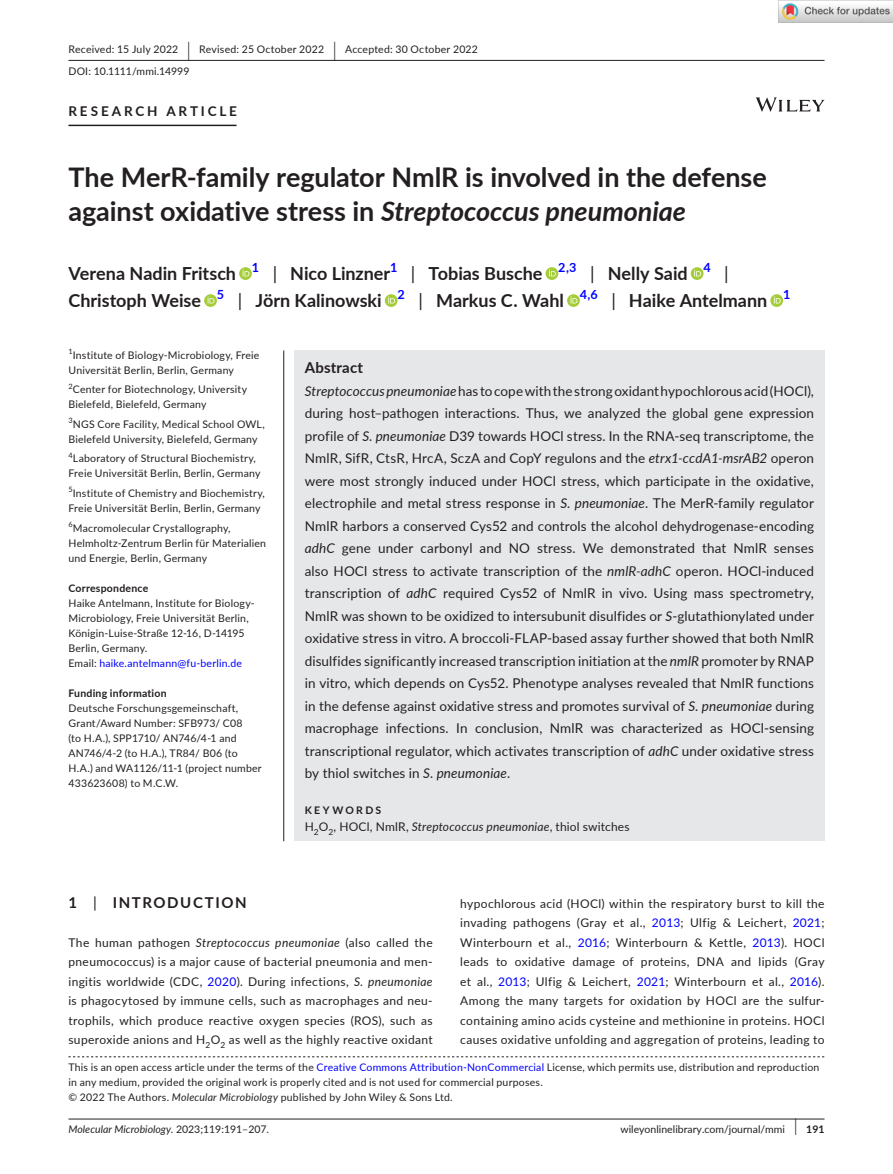
<style>
.page{position:relative;width:893px;height:1174px;background:#fff}
.page>*{position:absolute;margin:0;border:0;box-sizing:border-box;transform-origin:0 0}
.t1{font:700 27px/34.5px "Lato";letter-spacing:-.005em;color:#231f20}
.t2{font:700 18px "Lato";color:#231f20}
.t3{font:18px "Lato";color:#231f20}
.t4{font:700 15px "Lato";letter-spacing:.1em;color:#231f20}
.t5{font:700 15px "Lato";letter-spacing:.015em;color:#231f20}
.t6{font:13.5px/22.5px "Lato";letter-spacing:.01em;color:#231f20;text-align:justify}
.t7{font:700 13.5px "Lato";letter-spacing:.21em;color:#231f20}
.t8{font:700 12.6px "Lato";color:#00f}
.t9{font:12px/19.5px "Lato";letter-spacing:.025em;color:#231f20;text-align:justify}
.t10{font:10.5px/15px "Lato";letter-spacing:.02em;color:#231f20}
.t11{font:italic 10.5px "Lato";color:#231f20}
.t12{font:10.5px "Lato";color:#231f20}
.t13{font:700 10.5px "Lato";letter-spacing:.02em;color:#231f20}
.t14{font:700 10.5px "Lato";letter-spacing:.22em;color:#231f20}
.t15{font:7.35px "Lato";color:#231f20}
.s1{font-size:19.65px}
.s2{font-style:italic}
.s3{font-weight:400}
.s4{color:#00f}
.s5{font-style:normal}
.s6{font-size:17.4px}
.s7{font-weight:700}
</style>
<div class="page">
<hr style="left:68px;top:1118px;width:756px;height:1px;background:#231f20">
<svg style="left:756px;top:97px;width:68px;height:15px"></svg>
<hr style="left:68px;top:60px;width:756px;height:1px;background:#231f20">
<hr style="left:68px;top:125px;width:169px;height:1px;background:#231f20">
<svg style="left:239px;top:267px;width:13px;height:13px"></svg>
<svg style="left:243px;top:269px;width:6px;height:7px"></svg>
<svg style="left:545px;top:267px;width:13px;height:13px"></svg>
<svg style="left:549px;top:269px;width:7px;height:7px"></svg>
<svg style="left:691px;top:267px;width:12px;height:13px"></svg>
<svg style="left:694px;top:269px;width:7px;height:7px"></svg>
<svg style="left:204px;top:294px;width:13px;height:13px"></svg>
<svg style="left:208px;top:296px;width:6px;height:7px"></svg>
<svg style="left:385px;top:294px;width:13px;height:13px"></svg>
<svg style="left:388px;top:296px;width:7px;height:7px"></svg>
<svg style="left:567px;top:294px;width:13px;height:13px"></svg>
<svg style="left:570px;top:296px;width:7px;height:7px"></svg>
<svg style="left:770px;top:294px;width:13px;height:13px"></svg>
<svg style="left:774px;top:296px;width:7px;height:7px"></svg>
<div style="left:294px;top:350px;width:530px;height:491px;background:#e6e7e9"></div>
<hr style="left:283px;top:350px;width:1px;height:491px;background:#231f20">
<svg style="left:68px;top:1056px;width:756px;height:1px"></svg>
<img style="left:779px;top:0;width:114px;height:23px">
<p class="t10" style="left:68px;top:38px;width:411px;line-height:21.8px">Received: 15 July 2022 <span class="s1">|</span> Revised: 25 October 2022 <span class="s1">|</span> Accepted: 30 October 2022<br>DOI: 10.1111/mmi.14999</p>
<p class="t7" style="left:68px;top:101px;width:170px">RESEARCH ARTICLE</p>
<h1 class="t1" style="left:68px;top:159px;width:700px">The MerR-family regulator NmlR is involved in the defense against oxidative stress in <span class="s2">Streptococcus pneumoniae</span></h1>
<h2 class="t2" style="left:68px;top:260px;width:169px">Verena Nadin Fritsch</h2>
<p class="t8" style="left:252px;top:258px;width:9px">1</p>
<h2 class="t2" style="left:273px;top:260px;width:119px"><span class="s3">|</span> Nico Linzner</h2>
<p class="t8" style="left:390px;top:258px;width:9px">1</p>
<h2 class="t2" style="left:411px;top:260px;width:133px"><span class="s3">|</span> Tobias Busche</h2>
<p class="t8" style="left:558px;top:258px;width:20px">2,3</p>
<h2 class="t2" style="left:590px;top:260px;width:99px"><span class="s3">|</span> Nelly Said</h2>
<p class="t8" style="left:703px;top:258px;width:9px">4</p>
<h2 class="t3" style="left:724px;top:260px;width:6px">|</h2>
<h2 class="t2" style="left:68px;top:287px;width:134px">Christoph Weise</h2>
<p class="t8" style="left:217px;top:285px;width:9px">5</p>
<h2 class="t2" style="left:238px;top:287px;width:146px"><span class="s3">|</span> Jörn Kalinowski</h2>
<p class="t8" style="left:398px;top:285px;width:9px">2</p>
<h2 class="t2" style="left:418px;top:287px;width:147px"><span class="s3">|</span> Markus C. Wahl</h2>
<p class="t8" style="left:580px;top:285px;width:20px">4,6</p>
<h2 class="t2" style="left:611px;top:287px;width:157px"><span class="s3">|</span> Haike Antelmann</h2>
<p class="t8" style="left:783px;top:285px;width:9px">1</p>
<p class="t15" style="left:68px;top:346px;width:6px">1</p>
<p class="t10" style="left:68px;top:347px;width:193px;text-indent:4px">Institute of Biology-Microbiology, Freie<br>Universität Berlin, Berlin, Germany</p>
<p class="t15" style="left:68px;top:381px;width:6px">2</p>
<p class="t10" style="left:68px;top:382px;width:180px;text-indent:4px">Center for Biotechnology, University<br>Bielefeld, Bielefeld, Germany</p>
<p class="t10" style="left:68px;top:416px;width:198px"><sup>3</sup>NGS Core Facility, Medical School OWL,<br>Bielefeld University, Bielefeld, Germany</p>
<p class="t10" style="left:68px;top:451px;width:194px"><sup>4</sup>Laboratory of Structural Biochemistry,<br>Freie Universität Berlin, Berlin, Germany</p>
<p class="t10" style="left:68px;top:485px;width:198px"><sup>5</sup>Institute of Chemistry and Biochemistry,<br>Freie Universität Berlin, Berlin, Germany</p>
<p class="t10" style="left:68px;top:520px;width:199px"><sup>6</sup>Macromolecular Crystallography,<br>Helmholtz-Zentrum Berlin für Materialien und Energie, Berlin, Germany</p>
<p class="t13" style="left:68px;top:580px;width:81px">Correspondence</p>
<p class="t10" style="left:68px;top:595px;width:188px">Haike Antelmann, Institute for Biology-Microbiology, Freie Universität Berlin, Königin-Luise-Straße 12-16, D-14195<br>Berlin, Germany.<br>Email: <span class="s4">haike.antelmann@fu-berlin.de</span></p>
<p class="t13" style="left:68px;top:685px;width:100px">Funding information</p>
<p class="t10" style="left:68px;top:700px;width:195px">Deutsche Forschungsgemeinschaft, Grant/Award Number: SFB973/ C08<br>(to H.A.), SPP1710/ AN746/4-1 and AN746/4-2 (to H.A.), TR84/ B06 (to H.A.) and WA1126/11-1 (project number 433623608) to M.C.W.</p>
<p class="t5" style="left:305px;top:356px;width:60px">Abstract</p>
<p class="t6" style="left:305px;top:379px;width:511px"><span class="s2">Streptococcus pneumoniae</span> has to cope with the strong oxidant hypochlorous acid (HOCl), during host–pathogen interactions. Thus, we analyzed the global gene expression profile of <span class="s2">S. pneumoniae</span> D39 towards HOCl stress. In the RNA-seq transcriptome, the NmlR, SifR, CtsR, HrcA, SczA and CopY regulons and the <span class="s2">etrx1-ccdA1-msrAB2</span> operon were most strongly induced under HOCl stress, which participate in the oxidative, electrophile and metal stress response in <span class="s2">S. pneumoniae</span>. The MerR-family regulator NmlR harbors a conserved Cys52 and controls the alcohol dehydrogenase-encoding <span class="s2">adhC</span> gene under carbonyl and NO stress. We demonstrated that NmlR senses also HOCl stress to activate transcription of the <span class="s2">nmlR-adhC</span> operon. HOCl-induced transcription of <span class="s2">adhC</span> required Cys52 of NmlR in vivo. Using mass spectrometry, NmlR was shown to be oxidized to intersubunit disulfides or <span class="s2">S</span>-glutathionylated under oxidative stress in vitro. A broccoli-FLAP-based assay further showed that both NmlR disulfides significantly increased transcription initiation at the <span class="s2">nmlR</span> promoter by RNAP in vitro, which depends on Cys52. Phenotype analyses revealed that NmlR functions in the defense against oxidative stress and promotes survival of <span class="s2">S. pneumoniae</span> during macrophage infections<span class="s2">.</span> In conclusion, NmlR was characterized as HOCl-sensing transcriptional regulator, which activates transcription of <span class="s2">adhC</span> under oxidative stress by thiol switches in <span class="s2">S. pneumoniae</span>.</p>
<p class="t14" style="left:305px;top:802px;width:78px">KEYWORDS</p>
<p class="t9" style="left:305px;top:816px;width:326px">H<sub>2</sub>O<sub>2</sub>, HOCl, NmlR, <span class="s2">Streptococcus pneumoniae</span>, thiol switches</p>
<p class="t4" style="left:68px;top:891px;width:180px">1 <span class="s3">|</span> INTRODUCTION</p>
<p class="t9" style="left:68px;top:932px;width:366px">The human pathogen <span class="s2">Streptococcus pneumoniae</span> (also called the pneumococcus) is a major cause of bacterial pneumonia and men&shy;ingitis worldwide (CDC, <span class="s4">2020</span>). During infections, <span class="s2">S. pneumoniae </span>is phagocytosed by immune cells, such as macrophages and neu&shy;trophils, which produce reactive oxygen species (ROS), such as superoxide anions and H<sub>2</sub>O<sub>2</sub> as well as the highly reactive oxidant</p>
<p class="t9" style="left:460px;top:893px;width:366px">hypochlorous acid (HOCl) within the respiratory burst to kill the invading pathogens (Gray et al., <span class="s4">2013</span>; Ulfig &amp; Leichert, <span class="s4">2021</span>; Winterbourn et al., <span class="s4">2016</span>; Winterbourn &amp; Kettle, <span class="s4">2013</span>). HOCl leads to oxidative damage of proteins, DNA and lipids (Gray et al., <span class="s4">2013</span>; Ulfig &amp; Leichert, <span class="s4">2021</span>; Winterbourn et al., <span class="s4">2016</span>).<br>Among the many targets for oxidation by HOCl are the sulfur&shy;containing amino acids cysteine and methionine in proteins. HOCl causes oxidative unfolding and aggregation of proteins, leading to</p>
<p class="t10" style="left:68px;top:1059px;width:752px">This is an open access article under the terms of the <span class="s4">Creative Commons Attribution-NonCommercial</span> License, which permits use, distribution and reproduction in any medium, provided the original work is properly cited and is not used for commercial purposes.<br>© 2022 The Authors. <span class="s2">Molecular Microbiology</span> published by John Wiley &amp; Sons Ltd.</p>
<p class="t11" style="left:68px;top:1121px;width:202px">Molecular Microbiology. <span class="s5">2023;119:191–207.</span></p>
<p class="t12" style="left:620px;top:1121px;width:206px">wileyonlinelibrary.com/journal/mmi <span class="s6">|</span> <span class="s7">191</span></p>
</div>
